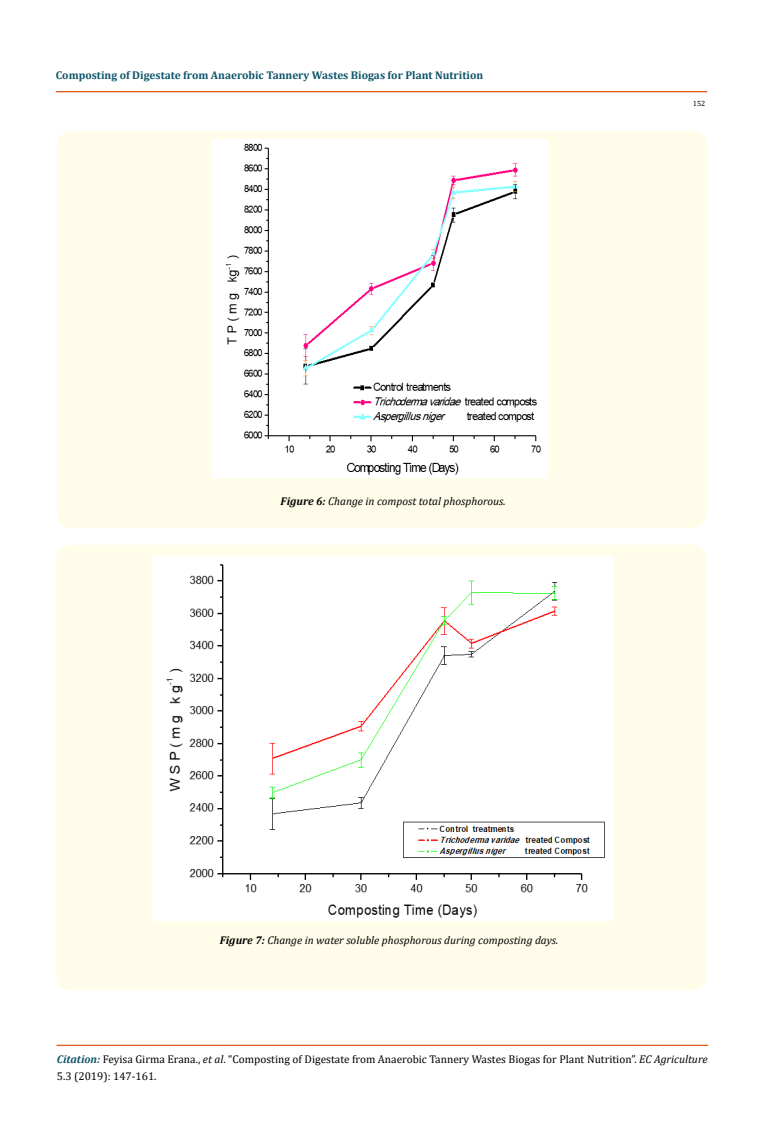
<style>
.page{position:relative;width:764px;height:1142px;background:#fff}
.page>*{position:absolute;margin:0;border:0;box-sizing:border-box;transform-origin:0 0}
.t1{font:11.25px/17.5px "Cambria";color:#000}
.t2{font:italic 11.25px "Cambria";color:#000}
.t3{font:700 11.25px "Cambria";color:#0e546a}
.t4{font:7.5px "Cambria";color:#000}
.s1{font-weight:700}
.s2{font-weight:700;font-style:italic;color:#0e546a}
.s3{font-style:italic}
</style>
<div class="page">
<hr style="left:56px;top:91px;width:651px;height:1px;background:#e05d1a">
<hr style="left:57px;top:1045px;width:650px;height:1px;background:#e05d1a">
<div style="left:57px;top:131px;width:650px;height:397px;background:#fffde9;border-radius:15px"></div>
<div style="left:56px;top:544px;width:650px;height:446px;background:#fffde9;border-radius:15px"></div>
<img style="left:212px;top:140px;width:335px;height:337px">
<div style="left:152px;top:556px;width:461px;height:364px;background:#fff"></div>
<p class="t3" style="left:56px;top:67px;width:429px">Composting of Digestate from Anaerobic Tannery Wastes Biogas for Plant Nutrition</p>
<p class="t2" style="left:281px;top:493px;width:227px"><span class="s1">Figure 6:</span> Change in compost total phosphorous.</p>
<p class="t4" style="left:693px;top:99px;width:14px">152</p>
<p class="t2" style="left:220px;top:932px;width:340px"><span class="s1">Figure 7:</span> Change in water soluble phosphorous during composting days.</p>
<p class="t1" style="left:57px;top:1050px;width:652px"><span class="s2">Citation:</span> Feyisa Girma Erana., <span class="s3">et al</span>. “Composting of Digestate from Anaerobic Tannery Wastes Biogas for Plant Nutrition”. <span class="s3">EC Agriculture<br></span>5.3 (2019): 147-161.</p>
</div>
